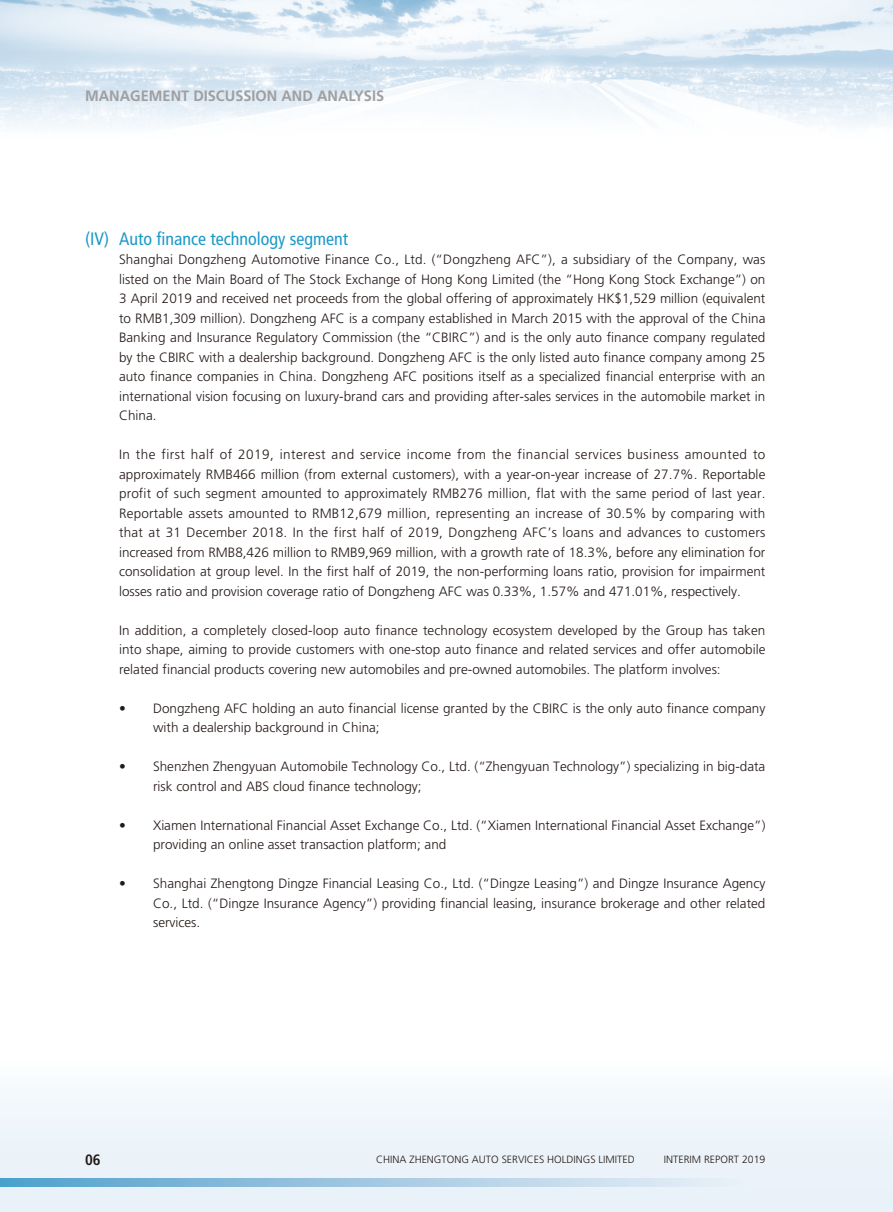
<style>
.page{position:relative;width:893px;height:1212px;background:#fff}
.page>*{position:absolute;margin:0;border:0;box-sizing:border-box;transform-origin:0 0}
.t1{font:condensed 18px "Frutiger LT Std";color:#1d99c8}
.t2{font:700 15px "Frutiger LT Std";color:#9f9fa0}
.t3{font:700 condensed 15px "Frutiger LT Std";color:#231916}
.t4{font:300 13.5px/19.5px "Frutiger LT Std";color:#231916;text-align:justify}
.t5{font:300 10.5px "Frutiger LT Std";color:#231916}
</style>
<div class="page">
<img style="left:0;top:0;width:893px;height:128px">
<div style="left:0;top:1094px;width:893px;height:118px;background:#ecf4f9"></div>
<img style="left:0;top:1178px;width:786px;height:8px">
<p class="t2" style="left:85px;top:89px;width:301px">MANAGEMENT DISCUSSION AND ANALYSIS</p>
<h1 class="t1" style="left:85px;top:230px;width:264px">(IV) Auto finance technology segment</h1>
<p class="t4" style="left:119px;top:250px;width:648px">Shanghai Dongzheng Automotive Finance Co., Ltd. (“Dongzheng AFC”), a subsidiary of the Company, was listed on the Main Board of The Stock Exchange of Hong Kong Limited (the “Hong Kong Stock Exchange”) on 3 April 2019 and received net proceeds from the global offering of approximately HK$1,529 million (equivalent to RMB1,309 million). Dongzheng AFC is a company established in March 2015 with the approval of the China Banking and Insurance Regulatory Commission (the “CBIRC”) and is the only auto finance company regulated by the CBIRC with a dealership background. Dongzheng AFC is the only listed auto finance company among 25 auto finance companies in China. Dongzheng AFC positions itself as a specialized financial enterprise with an international vision focusing on luxury-brand cars and providing after-sales services in the automobile market in China.</p>
<p class="t4" style="left:119px;top:445px;width:648px">In the first half of 2019, interest and service income from the financial services business amounted to approximately RMB466 million (from external customers), with a year-on-year increase of 27.7%. Reportable profit of such segment amounted to approximately RMB276 million, flat with the same period of last year.<br>Reportable assets amounted to RMB12,679 million, representing an increase of 30.5% by comparing with that at 31 December 2018. In the first half of 2019, Dongzheng AFC’s loans and advances to customers increased from RMB8,426 million to RMB9,969 million, with a growth rate of 18.3%, before any elimination for consolidation at group level. In the first half of 2019, the non-performing loans ratio, provision for impairment losses ratio and provision coverage ratio of Dongzheng AFC was 0.33%, 1.57% and 471.01%, respectively.</p>
<p class="t4" style="left:119px;top:621px;width:648px">In addition, a completely closed-loop auto finance technology ecosystem developed by the Group has taken into shape, aiming to provide customers with one-stop auto finance and related services and offer automobile related financial products covering new automobiles and pre-owned automobiles. The platform involves:</p>
<p class="t4" style="left:153px;top:699px;width:614px;text-indent:-34px">• Dongzheng AFC holding an auto financial license granted by the CBIRC is the only auto finance company with a dealership background in China;</p>
<p class="t4" style="left:153px;top:757px;width:614px;text-indent:-34px">• Shenzhen Zhengyuan Automobile Technology Co., Ltd. (“Zhengyuan Technology”) specializing in big-data risk control and ABS cloud finance technology;</p>
<p class="t4" style="left:153px;top:816px;width:614px;text-indent:-34px">• Xiamen International Financial Asset Exchange Co., Ltd. (“Xiamen International Financial Asset Exchange”) providing an online asset transaction platform; and</p>
<p class="t4" style="left:153px;top:874px;width:614px;text-indent:-34px">• Shanghai Zhengtong Dingze Financial Leasing Co., Ltd. (“Dingze Leasing”) and Dingze Insurance Agency Co., Ltd. (“Dingze Insurance Agency”) providing financial leasing, insurance brokerage and other related services.</p>
<p class="t3" style="left:85px;top:1152px;width:17px">06</p>
<p class="t5" style="left:376px;top:1154px;width:260px">CHINA ZHENGTONG AUTO SERVICES HOLDINGS LIMITED</p>
<p class="t5" style="left:664px;top:1154px;width:103px">INTERIM REPORT 2019</p>
</div>
